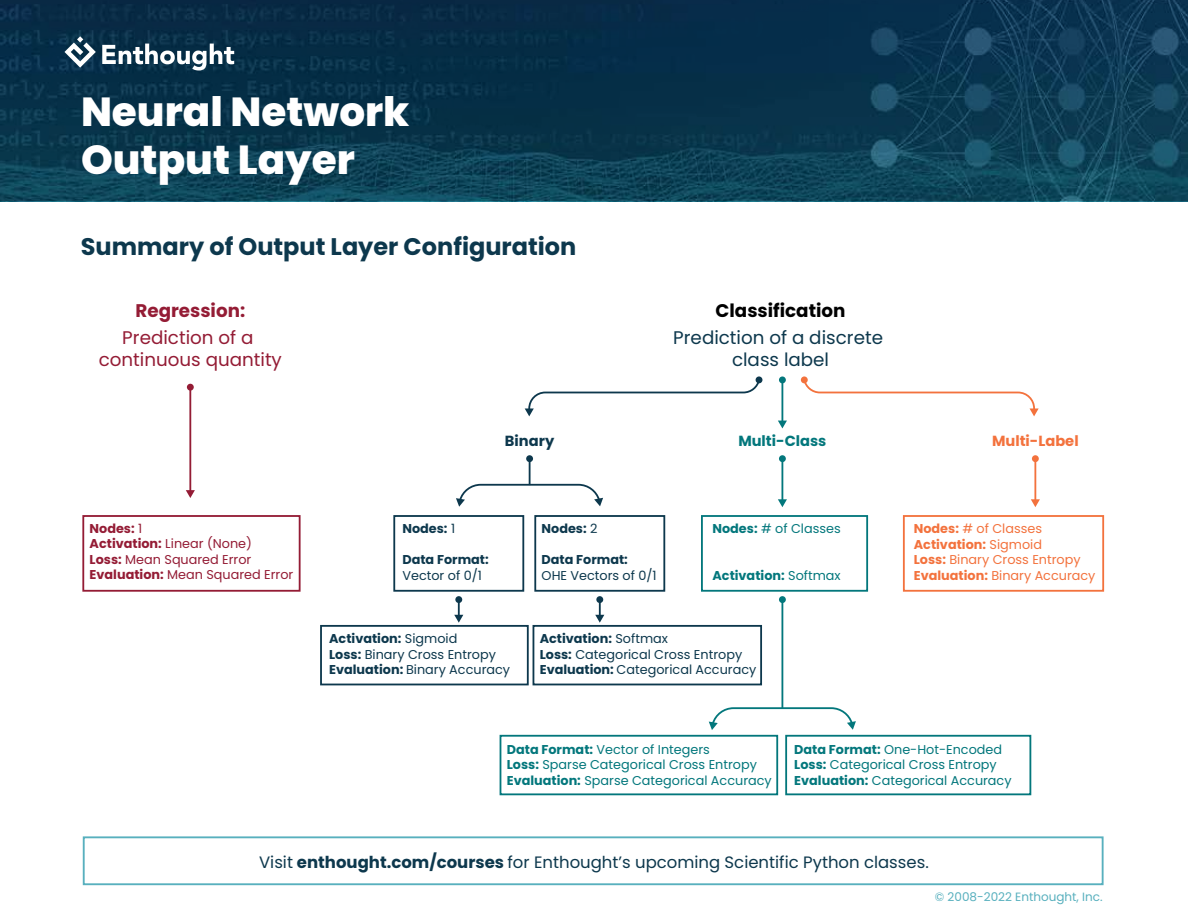
<style>
.page{position:relative;width:1188px;height:918px;background:#fff}
.page>*{position:absolute;margin:0;border:0;box-sizing:border-box;transform-origin:0 0}
.t1{font:800 40.5px/48.6px "Poppins";color:#fff}
.t2{font:700 24px "Poppins";color:#0d384d}
.t3{font:18.3px/21.9px "Poppins";color:#941c35;text-align:center}
.t4{font:18.3px/21.9px "Poppins";color:#0d384d;text-align:center}
.t5{font:700 18.3px "Poppins";color:#000}
.t6{font:700 18.3px "Poppins";color:#941c35}
.t7{font:16.5px "Poppins";color:#0d384d}
.t8{font:700 14.7px "Poppins";color:#03777c}
.t9{font:700 14.7px "Poppins";color:#f3723d}
.t10{font:700 14.7px "Poppins";color:#0d384d}
.t11{font:12.75px/15.3px "Poppins";color:#03777c}
.t12{font:12.75px/15.3px "Poppins";color:#0d384d}
.t13{font:12.75px/15.3px "Poppins";color:#f3723d}
.t14{font:12.75px/15.3px "Poppins";color:#941c35}
.t15{font:700 12.75px "Poppins";color:#0d384d}
.t16{font:700 12.75px "Poppins";color:#03777c}
.t17{font:12px "Poppins";color:#58b0be}
.s1{font-weight:700}
.s2{font-weight:400}
</style>
<div class="page">
<svg style="left:0;top:0;width:1188px;height:201px;background:#0a374f"></svg>
<svg style="left:64px;top:36px;width:32px;height:32px"></svg>
<svg style="left:102px;top:44px;width:132px;height:26px"></svg>
<div style="left:83px;top:836px;width:1021px;height:49px;border:2px solid #58b0be"></div>
<hr style="left:189px;top:387px;width:2px;height:104px;background:#941c35">
<div style="left:187px;top:384px;width:7px;height:7px;background:#941c35;border-radius:50%"></div>
<svg style="left:186px;top:490px;width:9px;height:8px"></svg>
<div style="left:82px;top:515px;width:219px;height:77px;border:2px solid #941c35"></div>
<div style="left:393px;top:515px;width:131px;height:77px;border:2px solid #0d384d"></div>
<div style="left:534px;top:515px;width:131px;height:77px;border:2px solid #0d384d"></div>
<div style="left:701px;top:515px;width:167px;height:77px;border:2px solid #03777c"></div>
<div style="left:903px;top:515px;width:201px;height:77px;border:2px solid #f3723d"></div>
<div style="left:320px;top:625px;width:209px;height:60px;border:2px solid #0d384d"></div>
<div style="left:533px;top:625px;width:229px;height:60px;border:2px solid #0d384d"></div>
<div style="left:500px;top:735px;width:278px;height:60px;border:2px solid #03777c"></div>
<div style="left:785px;top:735px;width:246px;height:60px;border:2px solid #03777c"></div>
<div style="left:455px;top:596px;width:7px;height:7px;background:#0d384d;border-radius:50%"></div>
<svg style="left:454px;top:599px;width:9px;height:24px"></svg>
<div style="left:596px;top:596px;width:7px;height:7px;background:#0d384d;border-radius:50%"></div>
<svg style="left:595px;top:599px;width:9px;height:24px"></svg>
<hr style="left:781px;top:459px;width:2px;height:42px;background:#03777c">
<div style="left:779px;top:455px;width:7px;height:7px;background:#03777c;border-radius:50%"></div>
<svg style="left:778px;top:499px;width:9px;height:8px"></svg>
<hr style="left:1034px;top:459px;width:2px;height:42px;background:#f3723d">
<div style="left:1032px;top:455px;width:7px;height:7px;background:#f3723d;border-radius:50%"></div>
<svg style="left:1031px;top:499px;width:9px;height:8px"></svg>
<hr style="left:529px;top:459px;width:2px;height:26px;background:#0d384d">
<div style="left:526px;top:455px;width:7px;height:7px;background:#0d384d;border-radius:50%"></div>
<svg style="left:456px;top:483px;width:147px;height:24px"></svg>
<hr style="left:781px;top:599px;width:2px;height:109px;background:#03777c">
<div style="left:779px;top:596px;width:7px;height:7px;background:#03777c;border-radius:50%"></div>
<svg style="left:709px;top:706px;width:147px;height:24px"></svg>
<hr style="left:781px;top:380px;width:2px;height:42px;background:#03777c">
<div style="left:779px;top:376px;width:7px;height:7px;background:#03777c;border-radius:50%"></div>
<svg style="left:778px;top:421px;width:9px;height:7px"></svg>
<svg style="left:755px;top:376px;width:8px;height:8px"></svg>
<svg style="left:525px;top:378px;width:236px;height:38px"></svg>
<svg style="left:801px;top:376px;width:7px;height:8px"></svg>
<svg style="left:802px;top:378px;width:237px;height:38px"></svg>
<h1 class="t1" style="left:81px;top:87px;width:330px">Neural Network<br>Output Layer</h1>
<h2 class="t2" style="left:81px;top:233px;width:497px">Summary of Output Layer Configuration</h2>
<h3 class="t6" style="left:135px;top:300px;width:111px">Regression:</h3>
<h3 class="t3" style="left:99px;top:327px;width:185px">Prediction of a continuous quantity</h3>
<h3 class="t5" style="left:716px;top:300px;width:131px">Classification</h3>
<h3 class="t4" style="left:673px;top:327px;width:211px">Prediction of a discrete class label</h3>
<p class="t14" style="left:90px;top:521px;width:205px"><span class="s1">Nodes:</span> 1<br><span class="s1">Activation:</span> Linear (None)<br><span class="s1">Loss:</span> Mean Squared Error<br><span class="s1">Evaluation:</span> Mean Squared Error</p>
<p class="t10" style="left:505px;top:432px;width:51px">Binary</p>
<p class="t8" style="left:738px;top:432px;width:90px">Multi-Class</p>
<p class="t9" style="left:992px;top:432px;width:88px">Multi-Label</p>
<p class="t15" style="left:402px;top:522px;width:54px">Nodes: <span class="s2">1</span></p>
<p class="t15" style="left:402px;top:552px;width:88px">Data Format:</p>
<p class="t12" style="left:402px;top:567px;width:81px">Vector of 0/1</p>
<p class="t15" style="left:542px;top:522px;width:57px">Nodes: <span class="s2">2</span></p>
<p class="t15" style="left:542px;top:552px;width:88px">Data Format:</p>
<p class="t12" style="left:542px;top:567px;width:117px">OHE Vectors of 0/1</p>
<p class="t11" style="left:712px;top:521px;width:130px"><span class="s1">Nodes:</span> # of Classes</p>
<p class="t16" style="left:712px;top:568px;width:130px">Activation: <span class="s2">Softmax</span></p>
<p class="t13" style="left:914px;top:521px;width:183px"><span class="s1">Nodes:</span> # of Classes<br><span class="s1">Activation:</span> Sigmoid<br><span class="s1">Loss:</span> Binary Cross Entropy<br><span class="s1">Evaluation:</span> Binary Accuracy</p>
<p class="t12" style="left:329px;top:631px;width:182px"><span class="s1">Activation:</span> Sigmoid<br><span class="s1">Loss:</span> Binary Cross Entropy<br><span class="s1">Evaluation:</span> Binary Accuracy</p>
<p class="t12" style="left:540px;top:631px;width:218px"><span class="s1">Activation:</span> Softmax<br><span class="s1">Loss:</span> Categorical Cross Entropy<br><span class="s1">Evaluation:</span> Categorical Accuracy</p>
<p class="t11" style="left:507px;top:742px;width:266px"><span class="s1">Data Format:</span> Vector of Integers<br><span class="s1">Loss:</span> Sparse Categorical Cross Entropy<br><span class="s1">Evaluation:</span> Sparse Categorical Accuracy</p>
<p class="t11" style="left:794px;top:742px;width:219px"><span class="s1">Data Format:</span> One-Hot-Encoded<br><span class="s1">Loss:</span> Categorical Cross Entropy<br><span class="s1">Evaluation:</span> Categorical Accuracy</p>
<p class="t7" style="left:259px;top:853px;width:671px">Visit <span class="s1">enthought.com/courses</span> for Enthought’s upcoming Scientific Python classes.</p>
<p class="t17" style="left:935px;top:890px;width:169px">© 2008-2022 Enthought, Inc.</p>
</div>
